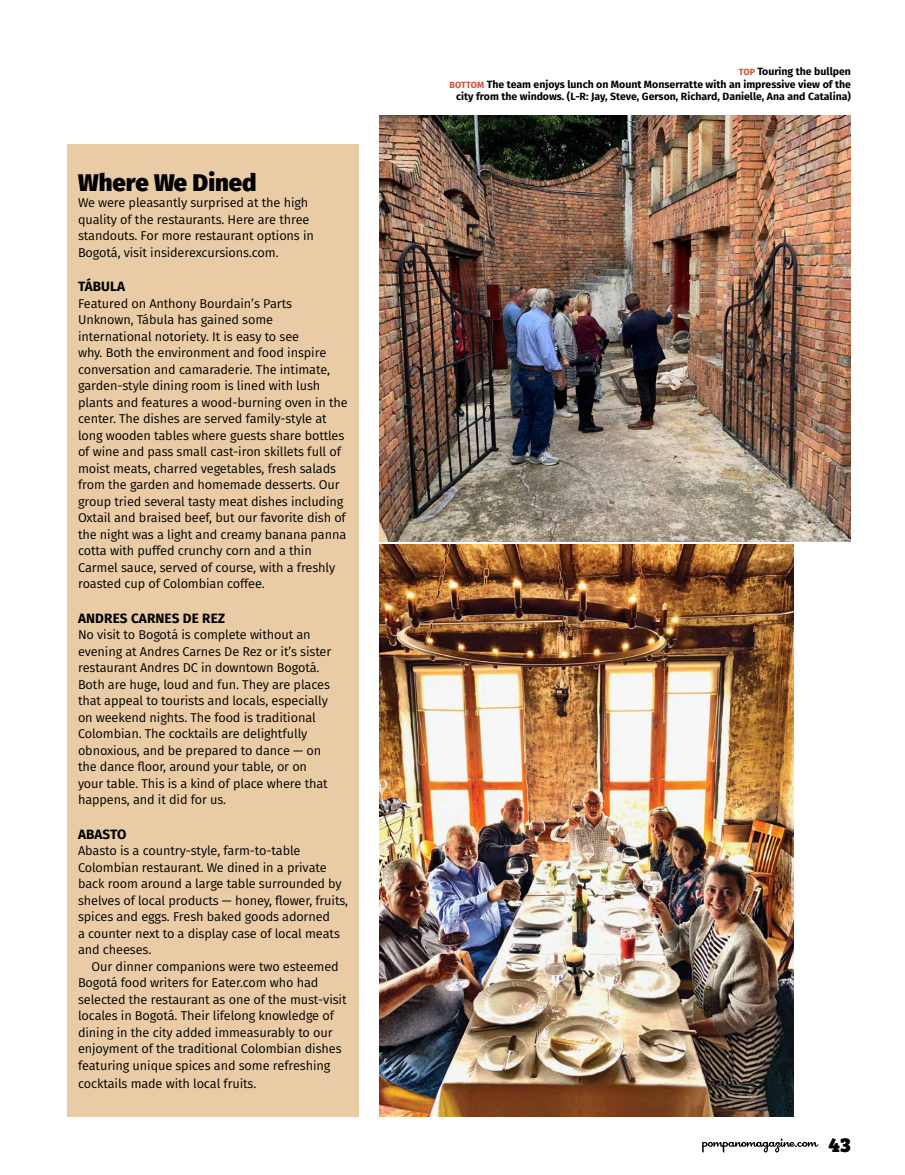
<style>
.page{position:relative;width:905px;height:1175px;background:#fff}
.page>*{position:absolute;margin:0;border:0;box-sizing:border-box;transform-origin:0 0}
.t1{font:800 24px "Fira Sans";color:#000}
.t2{font:21px "Bree Serif Eb";color:#000}
.t3{font:700 13.5px "Fira Sans";letter-spacing:.01em;color:#000}
.t4{font:12.75px/16.5px "Fira Sans";letter-spacing:-.01em;color:#000}
.t5{font:700 10.5px/12.8px "Fira Sans";color:#000;text-align:right}
.s1{font-size:9px;color:#cf4e36}
</style>
<div class="page">
<svg style="left:702px;top:1138px;width:116px;height:14px"></svg>
<img style="left:380px;top:116px;width:470px;height:426px">
<img style="left:380px;top:545px;width:414px;height:571px">
<div style="left:68px;top:144px;width:290px;height:972px;background:#e9cba5"></div>
<h1 class="t1" style="left:78px;top:165px;width:180px">Where We Dined</h1>
<p class="t4" style="left:78px;top:194px;width:237px">We were pleasantly surprised at the high quality of the restaurants. Here are three standouts. For more restaurant options in Bogotá, visit insiderexcursions.com.</p>
<p class="t3" style="left:78px;top:277px;width:49px">TÁBULA</p>
<p class="t4" style="left:78px;top:295px;width:271px">Featured on Anthony Bourdain’s Parts Unknown, Tábula has gained some international notoriety. It is easy to see<br>why. Both the environment and food inspire conversation and camaraderie. The intimate, garden-style dining room is lined with lush plants and features a wood-burning oven in the center. The dishes are served family-style at long wooden tables where guests share bottles of wine and pass small cast-iron skillets full of moist meats, charred vegetables, fresh salads from the garden and homemade desserts. Our group tried several tasty meat dishes including Oxtail and braised beef, but our favorite dish of the night was a light and creamy banana panna cotta with puffed crunchy corn and a thin Carmel sauce, served of course, with a freshly roasted cup of Colombian coffee.</p>
<p class="t3" style="left:78px;top:608px;width:149px">ANDRES CARNES DE REZ</p>
<p class="t4" style="left:78px;top:626px;width:255px">No visit to Bogotá is complete without an evening at Andres Carnes De Rez or it’s sister restaurant Andres DC in downtown Bogotá.<br>Both are huge, loud and fun. They are places that appeal to tourists and locals, especially on weekend nights. The food is traditional Colombian. The cocktails are delightfully obnoxious, and be prepared to dance — on the dance floor, around your table, or on your table. This is a kind of place where that happens, and it did for us.</p>
<p class="t3" style="left:78px;top:824px;width:50px">ABASTO</p>
<p class="t4" style="left:78px;top:842px;width:272px">Abasto is a country-style, farm-to-table Colombian restaurant. We dined in a private back room around a large table surrounded by shelves of local products — honey, flower, fruits, spices and eggs. Fresh baked goods adorned<br>a counter next to a display case of local meats and cheeses.</p>
<p class="t4" style="left:78px;top:958px;width:270px;text-indent:14px">Our dinner companions were two esteemed Bogotá food writers for Eater.com who had selected the restaurant as one of the must-visit locales in Bogotá. Their lifelong knowledge of dining in the city added immeasurably to our enjoyment of the traditional Colombian dishes featuring unique spices and some refreshing</p>
<p class="t4" style="left:78px;top:1075px;width:180px">cocktails made with local fruits.</p>
<p class="t5" style="left:449px;top:65px;width:403px"><span class="s1">TOP</span> Touring the bullpen<br><span class="s1">BOTTOM</span> The team enjoys lunch on Mount Monserratte with an impressive view of the city from the windows. (L-R: Jay, Steve, Gerson, Richard, Danielle, Ana and Catalina)</p>
<h2 class="t2" style="left:828px;top:1128px;width:24px">43</h2>
</div>
